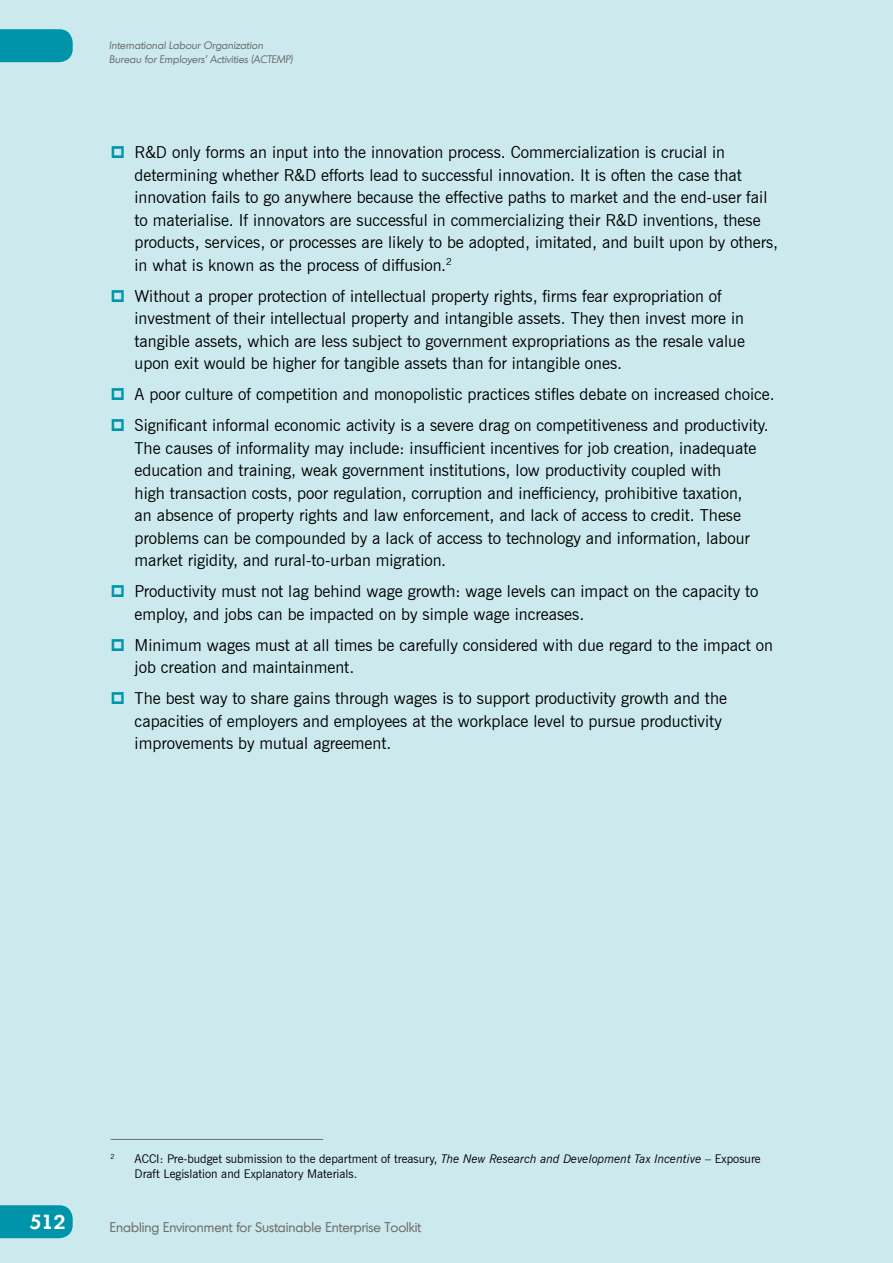
<style>
.page{position:relative;width:893px;height:1263px;background:#cceaee}
.page>*{position:absolute;margin:0;border:0;box-sizing:border-box;transform-origin:0 0}
.t1{font:600 19.5px "Montreal";color:#fff}
.t2{font:16.5px/22.5px "News Gothic BT";color:#000}
.t3{font:13.5px "Montreal";color:#706f6f}
.t4{font:12px/15px "News Gothic BT";color:#000}
.t5{font:italic 10.5px/13.5px "Montreal";color:#706f6f}
.t6{font:7.05px "News Gothic BT";color:#000}
.s1{font-style:italic}
</style>
<div class="page">
<div style="left:0;top:1205px;width:73px;height:33px;background:#0094aa"></div>
<div style="left:0;top:29px;width:73px;height:33px;background:#0094aa"></div>
<hr style="left:111px;top:1139px;width:212px;height:1px;background:#706f6f">
<p class="t5" style="left:109px;top:39px;width:185px">International Labour Organization<br>Bureau for Employers’ Activities (ACTEMP)</p>
<p class="t2" style="left:135px;top:141px;width:645px">R&amp;D only forms an input into the innovation process. Commercialization is crucial in determining whether R&amp;D efforts lead to successful innovation. It is often the case that innovation fails to go anywhere because the effective paths to market and the end-user fail to materialise. If innovators are successful in commercializing their R&amp;D inventions, these products, services, or processes are likely to be adopted, imitated, and built upon by others, in what is known as the process of diffusion.<sup>2</sup></p>
<p class="t2" style="left:135px;top:284px;width:612px">Without a proper protection of intellectual property rights, firms fear expropriation of investment of their intellectual property and intangible assets. They then invest more in tangible assets, which are less subject to government expropriations as the resale value upon exit would be higher for tangible assets than for intangible ones.</p>
<p class="t2" style="left:135px;top:379px;width:642px;line-height:31px">A poor culture of competition and monopolistic practices stifles debate on increased choice.<br>Significant informal economic activity is a severe drag on competitiveness and productivity.</p>
<p class="t2" style="left:135px;top:436px;width:623px">The causes of informality may include: insufficient incentives for job creation, inadequate education and training, weak government institutions, low productivity coupled with<br>high transaction costs, poor regulation, corruption and inefficiency, prohibitive taxation, an absence of property rights and law enforcement, and lack of access to credit. These problems can be compounded by a lack of access to technology and information, labour market rigidity, and rural-to-urban migration.</p>
<p class="t2" style="left:135px;top:580px;width:625px">Productivity must not lag behind wage growth: wage levels can impact on the capacity to employ, and jobs can be impacted on by simple wage increases.</p>
<p class="t2" style="left:135px;top:633px;width:640px">Minimum wages must at all times be carefully considered with due regard to the impact on job creation and maintainment.</p>
<p class="t2" style="left:135px;top:687px;width:594px">The best way to share gains through wages is to support productivity growth and the capacities of employers and employees at the workplace level to pursue productivity improvements by mutual agreement.</p>
<p class="t1" style="left:29px;top:1209px;width:38px">512</p>
<p class="t6" style="left:111px;top:1152px;width:6px">2</p>
<p class="t4" style="left:135px;top:1151px;width:628px">ACCI: Pre-budget submission to the department of treasury, <span class="s1">The New Research and Development Tax Incentive</span> – Exposure<br>Draft Legislation and Explanatory Materials.</p>
<p class="t3" style="left:110px;top:1218px;width:313px">Enabling Environment for Sustainable Enterprise Toolkit</p>
</div>
